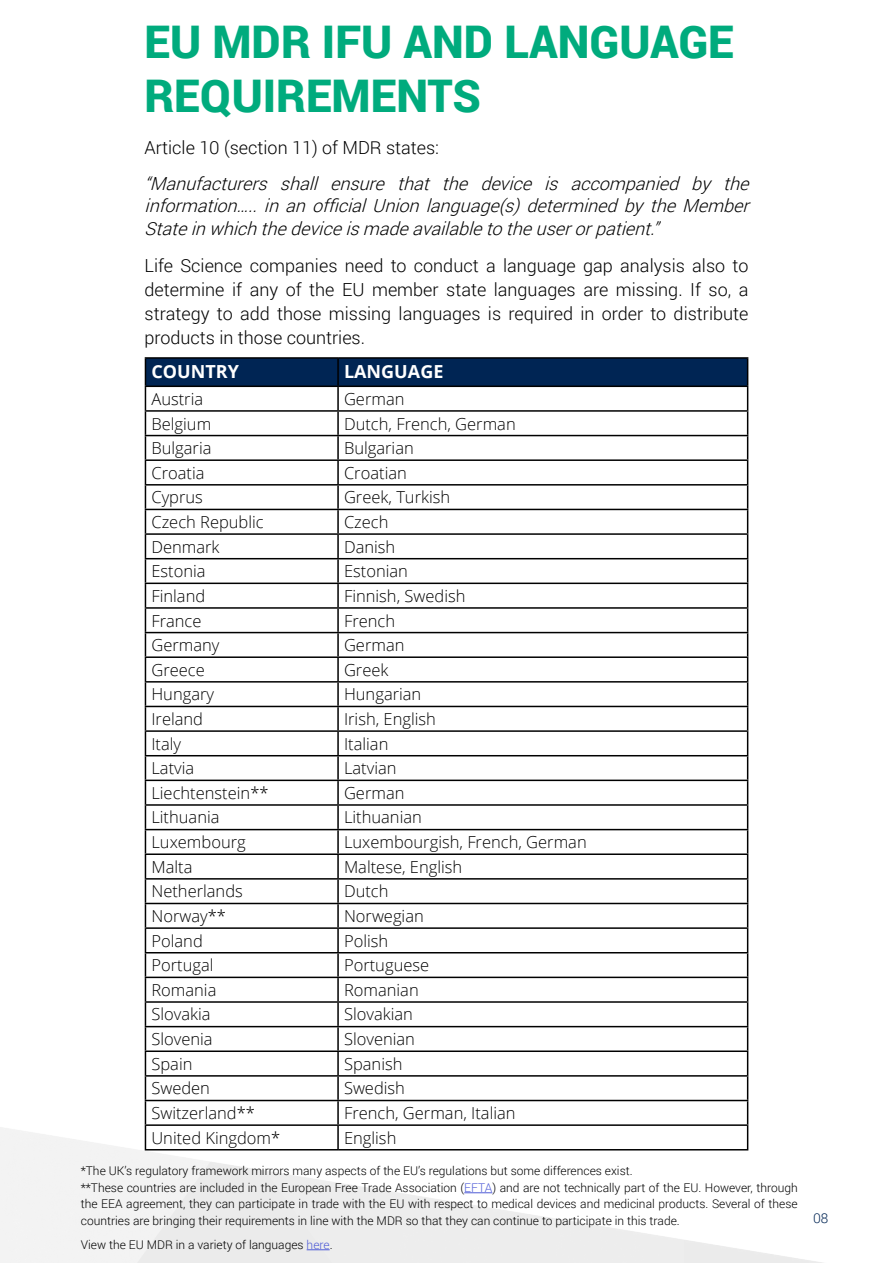
<style>
.page{position:relative;width:893px;height:1263px;background:#fff}
.page>*{position:absolute;margin:0;border:0;box-sizing:border-box;transform-origin:0 0}
.t1{font:900 45px/54px "Roboto";color:#00ab7d}
.t2{font:300 18px/24px "Roboto";color:#000;text-align:justify}
.t3{font:italic 300 18px/22.5px "Roboto";color:#000;text-align:justify}
.t4{font:700 18px "Open Sans";color:#fff}
.t5{font:300 16.5px "Open Sans";color:#000}
.t6{font:300 13.5px "Roboto";color:#002554}
.t7{font:300 12px/16.5px "Roboto";color:#000}
.s1{color:#4f5cd6}
</style>
<div class="page">
<hr style="left:145px;top:357px;width:193px;height:2px;background:#000">
<hr style="left:338px;top:357px;width:410px;height:2px;background:#000">
<svg style="left:145px;top:358px;width:603px;height:791px"></svg>
<hr style="left:145px;top:1149px;width:193px;height:1px;background:#000">
<hr style="left:338px;top:1149px;width:410px;height:1px;background:#000">
<svg style="left:464px;top:1192px;width:28px;height:1px"></svg>
<svg style="left:307px;top:1249px;width:23px;height:1px"></svg>
<h1 class="t1" style="left:145px;top:13px;width:591px">EU MDR IFU AND LANGUAGE<br>REQUIREMENTS</h1>
<p class="t2" style="left:145px;top:135px;width:296px">Article 10 (section 11) of MDR states:</p>
<p class="t3" style="left:145px;top:171px;width:612px">“Manufacturers shall ensure that the device is accompanied by the information…..inanofficialUnionlanguage(s)determinedbytheMember Stateinwhichthedeviceismadeavailabletotheuserorpatient.”</p>
<p class="t2" style="left:145px;top:253px;width:605px">Life Science companies need to conduct a language gap analysis also to determine if any of the EU member state languages are missing. If so, a strategy to add those missing languages is required in order to distribute products in those countries.</p>
<p class="t4" style="left:151px;top:358px;width:89px">COUNTRY</p>
<p class="t4" style="left:344px;top:358px;width:101px">LANGUAGE</p>
<p class="t5" style="left:151px;top:388px;width:53px">Austria</p>
<p class="t5" style="left:344px;top:388px;width:62px">German</p>
<p class="t5" style="left:151px;top:412px;width:61px">Belgium</p>
<p class="t5" style="left:344px;top:412px;width:173px">Dutch, French, German</p>
<p class="t5" style="left:151px;top:437px;width:62px">Bulgaria</p>
<p class="t5" style="left:344px;top:437px;width:71px">Bulgarian</p>
<p class="t5" style="left:151px;top:461px;width:55px">Croatia</p>
<p class="t5" style="left:344px;top:461px;width:64px">Croatian</p>
<p class="t5" style="left:151px;top:486px;width:53px">Cyprus</p>
<p class="t5" style="left:344px;top:486px;width:108px">Greek, Turkish</p>
<p class="t5" style="left:151px;top:511px;width:114px">Czech Republic</p>
<p class="t5" style="left:344px;top:511px;width:46px">Czech</p>
<p class="t5" style="left:151px;top:535px;width:70px">Denmark</p>
<p class="t5" style="left:344px;top:535px;width:53px">Danish</p>
<p class="t5" style="left:151px;top:560px;width:56px">Estonia</p>
<p class="t5" style="left:344px;top:560px;width:65px">Estonian</p>
<p class="t5" style="left:151px;top:585px;width:55px">Finland</p>
<p class="t5" style="left:344px;top:585px;width:123px">Finnish, Swedish</p>
<p class="t5" style="left:151px;top:609px;width:52px">France</p>
<p class="t5" style="left:344px;top:609px;width:53px">French</p>
<p class="t5" style="left:151px;top:634px;width:70px">Germany</p>
<p class="t5" style="left:344px;top:634px;width:62px">German</p>
<p class="t5" style="left:151px;top:658px;width:55px">Greece</p>
<p class="t5" style="left:344px;top:658px;width:46px">Greek</p>
<p class="t5" style="left:151px;top:683px;width:64px">Hungary</p>
<p class="t5" style="left:344px;top:683px;width:79px">Hungarian</p>
<p class="t5" style="left:151px;top:708px;width:53px">Ireland</p>
<p class="t5" style="left:344px;top:708px;width:93px">Irish, English</p>
<p class="t5" style="left:151px;top:732px;width:31px">Italy</p>
<p class="t5" style="left:344px;top:732px;width:46px">Italian</p>
<p class="t5" style="left:151px;top:757px;width:44px">Latvia</p>
<p class="t5" style="left:344px;top:757px;width:54px">Latvian</p>
<p class="t5" style="left:151px;top:781px;width:119px">Liechtenstein**</p>
<p class="t5" style="left:344px;top:781px;width:62px">German</p>
<p class="t5" style="left:151px;top:806px;width:70px">Lithuania</p>
<p class="t5" style="left:344px;top:806px;width:79px">Lithuanian</p>
<p class="t5" style="left:151px;top:831px;width:96px">Luxembourg</p>
<p class="t5" style="left:344px;top:831px;width:244px">Luxembourgish, French, German</p>
<p class="t5" style="left:151px;top:855px;width:42px">Malta</p>
<p class="t5" style="left:344px;top:855px;width:120px">Maltese, English</p>
<p class="t5" style="left:151px;top:880px;width:93px">Netherlands</p>
<p class="t5" style="left:344px;top:880px;width:46px">Dutch</p>
<p class="t5" style="left:151px;top:905px;width:76px">Norway**</p>
<p class="t5" style="left:344px;top:905px;width:81px">Norwegian</p>
<p class="t5" style="left:151px;top:929px;width:53px">Poland</p>
<p class="t5" style="left:344px;top:929px;width:46px">Polish</p>
<p class="t5" style="left:151px;top:954px;width:64px">Portugal</p>
<p class="t5" style="left:344px;top:954px;width:87px">Portuguese</p>
<p class="t5" style="left:151px;top:978px;width:66px">Romania</p>
<p class="t5" style="left:344px;top:978px;width:76px">Romanian</p>
<p class="t5" style="left:151px;top:1003px;width:61px">Slovakia</p>
<p class="t5" style="left:344px;top:1003px;width:70px">Slovakian</p>
<p class="t5" style="left:151px;top:1028px;width:63px">Slovenia</p>
<p class="t5" style="left:344px;top:1028px;width:72px">Slovenian</p>
<p class="t5" style="left:151px;top:1052px;width:43px">Spain</p>
<p class="t5" style="left:344px;top:1052px;width:60px">Spanish</p>
<p class="t5" style="left:151px;top:1077px;width:60px">Sweden</p>
<p class="t5" style="left:344px;top:1077px;width:62px">Swedish</p>
<p class="t5" style="left:151px;top:1102px;width:105px">Switzerland**</p>
<p class="t5" style="left:344px;top:1102px;width:173px">French, German, Italian</p>
<p class="t5" style="left:151px;top:1126px;width:130px">United Kingdom*</p>
<p class="t5" style="left:344px;top:1126px;width:54px">English</p>
<p class="t7" style="left:81px;top:1162px;width:718px">*The UK’s regulatory framework mirrors many aspects of the EU’s regulations but some differences exist.<br>**These countries are included in the European Free Trade Association (<span class="s1">EFTA</span>) and are not technically part of the EU. However, through the EEA agreement, they can participate in trade with the EU with respect to medical devices and medicinal products. Several of these countries are bringing their requirements in line with the MDR so that they can continue to participate in this trade.</p>
<p class="t7" style="left:81px;top:1236px;width:253px">View the EU MDR in a variety of languages <span class="s1">here</span>.</p>
<p class="t6" style="left:813px;top:1209px;width:17px">08</p>
</div>
